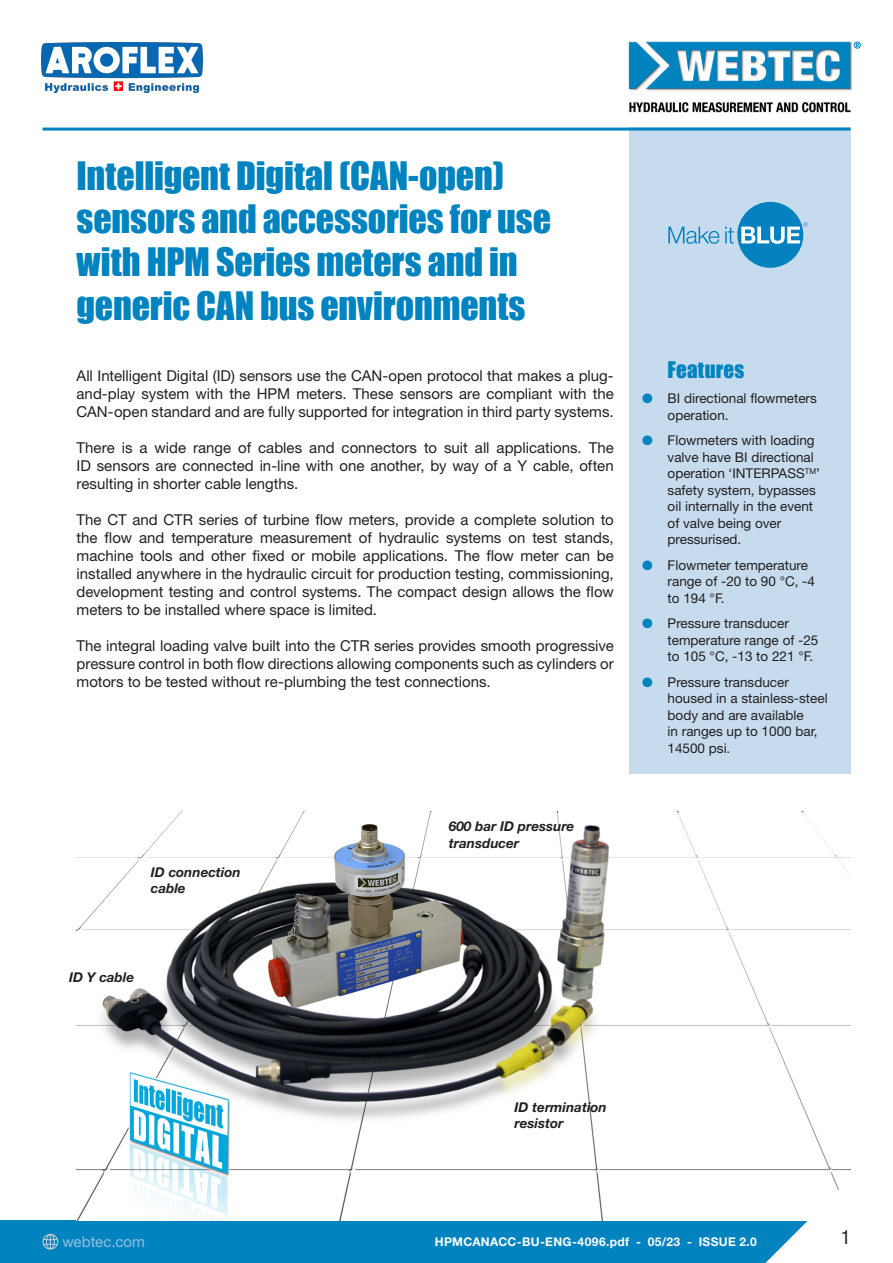
<style>
.page{position:relative;width:893px;height:1263px;background:#fff}
.page>*{position:absolute;margin:0;border:0;box-sizing:border-box;transform-origin:0 0}
.Datasheet_sub_heading{font:36px/43.2px "Impact";letter-spacing:-.005em;color:#0083bf}
.Features_heading{font:21px "Impact";letter-spacing:.01em;color:#0083bf}
.t1{font:condensed 19.5px "Helvetica Neue LT Std";color:#231f20}
.Introductory_copy{font:15px/18px "Helvetica Neue LT Std";color:#231f20;text-align:justify}
.t2{font:15px "Helvetica Neue LT Std";letter-spacing:.005em;color:#94bee0}
.t3{font:13.5px/16.5px "Helvetica Neue LT Std";color:#231f20}
.t4{font:italic 700 13.5px/16.2px "Helvetica Neue LT Std";color:#231f20}
.t5{font:700 12px "Helvetica Neue LT Std";letter-spacing:.03em;color:#fff}
.s1{color:#0083bf}
</style>
<div class="page">
<div style="left:0;top:1220px;width:893px;height:43px;background:#0083bf"></div>
<div style="left:629px;top:128px;width:221px;height:646px;background:#c6dbee"></div>
<img style="left:628px;top:41px;width:233px;height:72px">
<hr style="left:43px;top:128px;width:807px;height:3px;background:#0083bf">
<svg style="left:43px;top:1234px;width:15px;height:15px"></svg>
<img style="left:77px;top:810px;width:773px;height:410px">
<svg style="left:765px;top:1135px;width:128px;height:128px"></svg>
<div style="left:737px;top:202px;width:66px;height:66px;background:#0382bf;border-radius:50%"></div>
<svg style="left:668px;top:227px;width:51px;height:17px"></svg>
<svg style="left:725px;top:227px;width:9px;height:17px"></svg>
<svg style="left:741px;top:222px;width:67px;height:22px"></svg>
<img style="left:42px;top:43px;width:161px;height:50px">
<p class="Datasheet_sub_heading" style="left:77px;top:153px;width:476px">Intelligent Digital (CAN-open) sensors and accessories for use with HPM Series meters and in generic CAN bus environments</p>
<p class="Introductory_copy" style="left:77px;top:367px;width:539px">All Intelligent Digital (ID) sensors use the CAN-open protocol that makes a plug&shy;and-play system with the HPM meters. These sensors are compliant with the CAN-open standard and are fully supported for integration in third party systems.</p>
<p class="Introductory_copy" style="left:77px;top:439px;width:539px">There is a wide range of cables and connectors to suit all applications. The ID sensors are connected in-line with one another, by way of a Y cable, often resulting in shorter cable lengths.</p>
<p class="Introductory_copy" style="left:77px;top:511px;width:539px">The CT and CTR series of turbine flow meters, provide a complete solution to the flow and temperature measurement of hydraulic systems on test stands, machine tools and other fixed or mobile applications. The flow meter can be installed anywhere in the hydraulic circuit for production testing, commissioning, development testing and control systems. The compact design allows the flow meters to be installed where space is limited.</p>
<p class="Introductory_copy" style="left:77px;top:637px;width:539px">The integral loading valve built into the CTR series provides smooth progressive pressure control in both flow directions allowing components such as cylinders or motors to be tested without re-plumbing the test connections.</p>
<p class="t4" style="left:151px;top:864px;width:91px">ID connection cable</p>
<p class="t4" style="left:449px;top:818px;width:127px">600 bar ID pressure transducer</p>
<p class="Features_heading" style="left:668px;top:353px;width:78px">Features</p>
<p class="t3" style="left:668px;top:390px;width:151px;text-indent:-26px"><span class="s1">●</span> BI directional flowmeters operation.</p>
<p class="t3" style="left:668px;top:432px;width:154px;text-indent:-26px"><span class="s1">●</span> Flowmeters with loading valve have BI directional operation ‘INTERPASS<sup>TM</sup>’ safety system, bypasses oil internally in the event of valve being over pressurised.</p>
<p class="t3" style="left:668px;top:556px;width:149px;text-indent:-26px"><span class="s1">●</span> Flowmeter temperature range of -20 to 90 °C, -4 to 194 °F.</p>
<p class="t3" style="left:668px;top:615px;width:152px;text-indent:-26px"><span class="s1">●</span> Pressure transducer temperature range of -25 to 105 °C, -13 to 221 °F.</p>
<p class="t3" style="left:668px;top:673px;width:162px;text-indent:-26px"><span class="s1">●</span> Pressure transducer housed in a stainless-steel body and are available<br>in ranges up to 1000 bar,<br>14500 psi.</p>
<p class="t4" style="left:69px;top:968px;width:67px">ID Y cable</p>
<p class="t4" style="left:514px;top:1098px;width:94px">ID termination resistor</p>
<p class="t2" style="left:62px;top:1232px;width:84px">webtec.com</p>
<h3 class="t1" style="left:841px;top:1225px;width:11px">1</h3>
<p class="t5" style="left:435px;top:1234px;width:323px">HPMCANACC-BU-ENG-4096.pdf - 05/23 - ISSUE 2.0</p>
</div>
